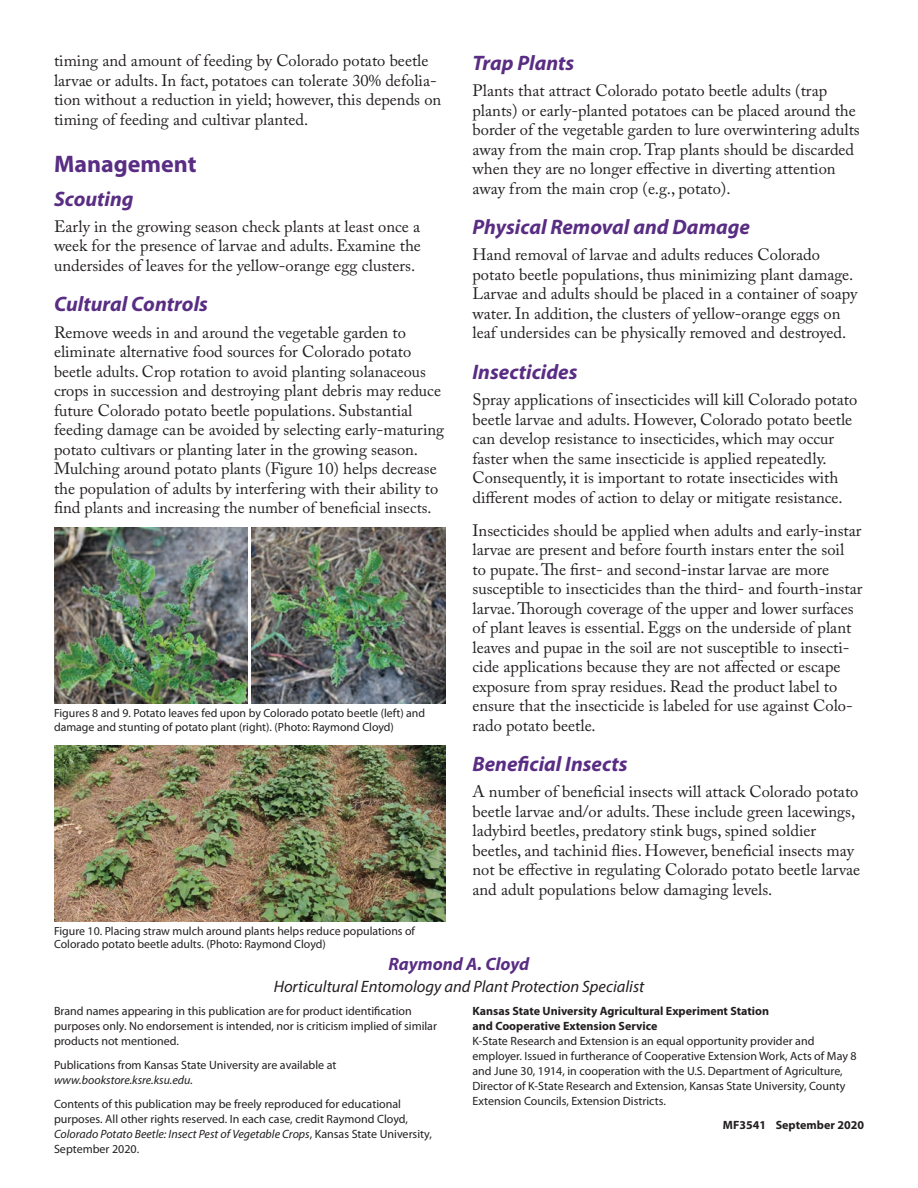
<style>
.page{position:relative;width:918px;height:1188px;background:#fff}
.page>*{position:absolute;margin:0;border:0;box-sizing:border-box;transform-origin:0 0}
.t1{font:700 24px "Myriad Pro";color:#592d83}
.t2{font:italic 700 21px "Myriad Pro";color:#592d83}
.t3{font:italic 700 18px "Myriad Pro";color:#592d83}
.t4{font:16.5px/19.5px "Adobe Caslon Pro";color:#231f20}
.t5{font:italic 16.5px "Myriad Pro";color:#231f20}
.t6{font:16.2px "Adobe Caslon Pro";color:#231f20}
.t7{font:16.05px "Adobe Caslon Pro";color:#231f20}
.t8{font:12px/15px "Myriad Pro";color:#231f20}
.t9{font:700 12px/15px "Myriad Pro";color:#231f20}
.t10{font:italic 12px "Myriad Pro";color:#231f20}
.t11{font:11.85px/13.5px "Myriad Pro";color:#231f20}
.s1{font-size:16.5px}
.s2{font-style:italic}
</style>
<div class="page">
<img style="left:54px;top:528px;width:194px;height:176px">
<img style="left:252px;top:528px;width:194px;height:176px">
<img style="left:54px;top:745px;width:392px;height:176px">
<p class="t4" style="left:54px;top:51px;width:389px">timing and amount of feeding by Colorado potato beetle larvae or adults. In fact, potatoes can tolerate 30% defolia&shy;tion without a reduction in yield; however, this depends on timing of feeding and cultivar planted.</p>
<h1 class="t1" style="left:54px;top:148px;width:144px">Management</h1>
<p class="t2" style="left:54px;top:185px;width:81px">Scouting</p>
<p class="t4" style="left:54px;top:216px;width:368px;text-align:justify">Early in the growing season check plants at least once a week for the presence of larvae and adults. Examine the undersides of leaves for the yellow-orange egg clusters.</p>
<p class="t2" style="left:54px;top:291px;width:155px">Cultural Controls</p>
<p class="t4" style="left:54px;top:322px;width:359px">Remove weeds in and around the vegetable garden to eliminate alternative food sources for Colorado potato</p>
<p class="t6" style="left:54px;top:362px;width:373px">beetle adults. Crop rotation to avoid planting solanaceous</p>
<p class="t4" style="left:54px;top:381px;width:392px">crops in succession and destroying plant debris may reduce future Colorado potato beetle populations. Substantial feeding damage can be avoided by selecting early-maturing potato cultivars or planting later in the growing season.<br>Mulching around potato plants (Figure 10) helps decrease the population of adults by interfering with their ability to</p>
<p class="t7" style="left:54px;top:498px;width:379px"><span class="s1">find</span> plants and increasing the number of beneficial insects.</p>
<p class="t11" style="left:54px;top:707px;width:373px">Figures 8 and 9. Potato leaves fed upon by Colorado potato beetle (left) and damage and stunting of potato plant (right). (Photo: Raymond Cloyd)</p>
<p class="t11" style="left:54px;top:924px;width:363px">Figure 10. Placing straw mulch around plants helps reduce populations of<br>Colorado potato beetle adults. (Photo: Raymond Cloyd)</p>
<p class="t2" style="left:472px;top:49px;width:103px">Trap Plants</p>
<p class="t4" style="left:472px;top:81px;width:389px">Plants that attract Colorado potato beetle adults (trap plants) or early-planted potatoes can be placed around the border of the vegetable garden to lure overwintering adults away from the main crop. Trap plants should be discarded when they are no longer effective in diverting attention away from the main crop (e.g., potato).</p>
<p class="t2" style="left:472px;top:213px;width:279px">Physical Removal and Damage</p>
<p class="t4" style="left:472px;top:245px;width:386px">Hand removal of larvae and adults reduces Colorado potato beetle populations, thus minimizing plant damage.<br>Larvae and adults should be placed in a container of soapy water. In addition, the clusters of yellow-orange eggs on leaf undersides can be physically removed and destroyed.</p>
<p class="t2" style="left:472px;top:358px;width:106px">Insecticides</p>
<p class="t4" style="left:472px;top:390px;width:386px">Spray applications of insecticides will kill Colorado potato beetle larvae and adults. However, Colorado potato beetle can develop resistance to insecticides, which may occur faster when the same insecticide is applied repeatedly.<br>Consequently, it is important to rotate insecticides with different modes of action to delay or mitigate resistance.</p>
<p class="t4" style="left:472px;top:520px;width:391px">Insecticides should be applied when adults and early-instar larvae are present and before fourth instars enter the soil<br>to pupate. The first- and second-instar larvae are more susceptible to insecticides than the third- and fourth-instar larvae. Thorough coverage of the upper and lower surfaces of plant leaves is essential. Eggs on the underside of plant leaves and pupae in the soil are not susceptible to insecti&shy;cide applications because they are not affected or escape exposure from spray residues. Read the product label to ensure that the insecticide is labeled for use against Colo&shy;rado potato beetle.</p>
<p class="t2" style="left:472px;top:750px;width:157px">Beneficial Insects</p>
<p class="t4" style="left:472px;top:782px;width:389px">A number of beneficial insects will attack Colorado potato beetle larvae and/or adults. These include green lacewings, ladybird beetles, predatory stink bugs, spined soldier beetles, and tachinid flies. However, beneficial insects may not be effective in regulating Colorado potato beetle larvae and adult populations below damaging levels.</p>
<p class="t3" style="left:389px;top:952px;width:142px">Raymond A. Cloyd</p>
<p class="t5" style="left:274px;top:976px;width:372px">Horticultural Entomology and Plant Protection Specialist</p>
<p class="t8" style="left:54px;top:1003px;width:385px">Brand names appearing in this publication are for product identification purposes only. No endorsement is intended, nor is criticism implied of similar products not mentioned.</p>
<p class="t8" style="left:54px;top:1057px;width:284px">Publications from Kansas State University are available at</p>
<p class="t10" style="left:54px;top:1073px;width:140px">www.bookstore.ksre.ksu.edu.</p>
<p class="t8" style="left:54px;top:1096px;width:379px">Contents of this publication may be freely reproduced for educational purposes. All other rights reserved. In each case, credit Raymond Cloyd, <span class="s2">Colorado Potato Beetle: Insect Pest of Vegetable Crops</span>, Kansas State University, September 2020.</p>
<p class="t9" style="left:472px;top:1003px;width:298px">Kansas State University Agricultural Experiment Station and Cooperative Extension Service</p>
<p class="t8" style="left:472px;top:1033px;width:386px">K-State Research and Extension is an equal opportunity provider and employer. Issued in furtherance of Cooperative Extension Work, Acts of May 8 and June 30, 1914, in cooperation with the U.S. Department of Agriculture, Director of K-State Research and Extension, Kansas State University, County Extension Councils, Extension Districts.</p>
<p class="t9" style="left:723px;top:1117px;width:143px">MF3541 September 2020</p>
</div>
